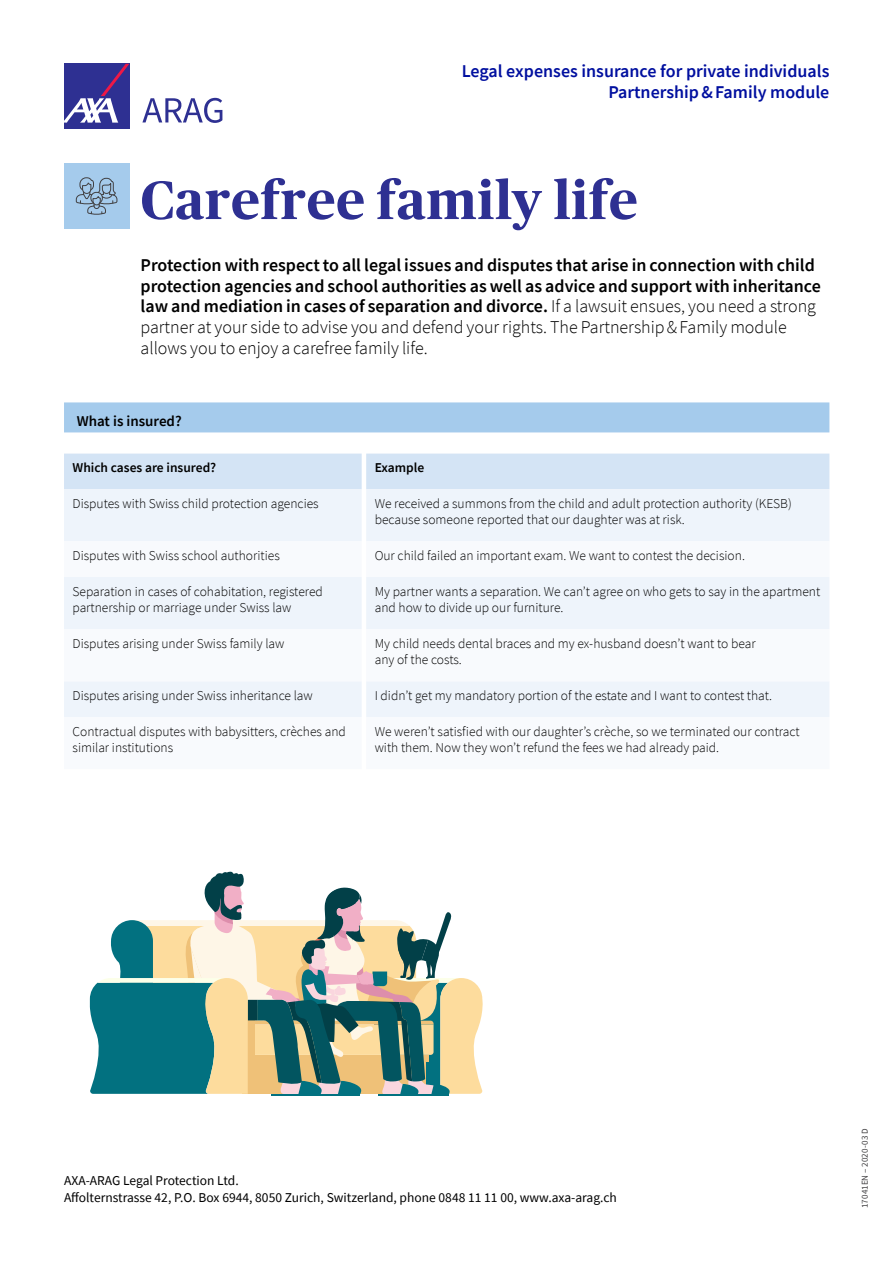
<style>
.page{position:relative;width:893px;height:1263px;background:#fff}
.page>*{position:absolute;margin:0;border:0;box-sizing:border-box;transform-origin:0 0}
.t1{font:700 54px "Publico Headline";letter-spacing:.02em;color:#2e3092}
.t2{font:600 18px/20.7px "Source Sans Pro";color:#000}
.t3{font:600 18px/20.7px "Source Sans Pro";color:#000f9f;text-align:right}
.t4{font:600 15px "Source Sans Pro";color:#000}
.t5{font:300 13.5px/16.5px "Source Sans Pro";color:#000}
.t6{font:13.5px/17.2px "Source Sans Pro";color:#000}
.t7{font:600 13.5px "Source Sans Pro";color:#000}
.t8{font:9px "Source Sans Pro";letter-spacing:.015em;color:#414042}
.s1{font-weight:300}
</style>
<div class="page">
<div style="left:64px;top:402px;width:765px;height:30px;background:#a5cbec"></div>
<div style="left:64px;top:454px;width:765px;height:35px;background:#d4e4f5"></div>
<div style="left:64px;top:489px;width:765px;height:52px;background:#eef4fb"></div>
<svg style="left:64px;top:577px;width:765px;height:140px;fill:#eef4fb"></svg>
<div style="left:64px;top:163px;width:65px;height:66px;background:#a5cbec"></div>
<svg style="left:75px;top:177px;width:43px;height:38px"></svg>
<div style="left:64px;top:64px;width:65px;height:65px;background:#2e3092"></div>
<svg style="left:64px;top:64px;width:65px;height:59px"></svg>
<svg style="left:142px;top:98px;width:80px;height:25px"></svg>
<svg style="left:90px;top:871px;width:393px;height:225px"></svg>
<h2 class="t3" style="left:462px;top:61px;width:369px">Legal expenses insurance for private individuals<br>Partnership&amp;Family module</h2>
<h1 class="t1" style="left:141px;top:161px;width:498px">Carefree family life</h1>
<p class="t2" style="left:141px;top:254px;width:682px">Protection with respect to all legal issues and disputes that arise in connection with child protection agencies and school authorities as well as advice and support with inheritance law and mediation in cases of separation and divorce. <span class="s1">If a lawsuit ensues, you need a strong partner at your side to advise you and defend your rights. The Partnership&amp;Family module allows you to enjoy a carefree family life.</span></p>
<p class="t4" style="left:77px;top:411px;width:106px">What is insured?</p>
<p class="t7" style="left:73px;top:459px;width:145px">Which cases are insured?</p>
<p class="t7" style="left:375px;top:459px;width:51px">Example</p>
<p class="t5" style="left:73px;top:495px;width:248px">Disputes with Swiss child protection agencies</p>
<p class="t5" style="left:375px;top:495px;width:419px">We received a summons from the child and adult protection authority (KESB) because someone reported that our daughter was at risk.</p>
<p class="t5" style="left:73px;top:547px;width:209px">Disputes with Swiss school authorities</p>
<p class="t5" style="left:375px;top:547px;width:372px">Our child failed an important exam. We want to contest the decision.</p>
<p class="t5" style="left:73px;top:583px;width:252px">Separation in cases of cohabitation, registered partnership or marriage under Swiss law</p>
<p class="t5" style="left:375px;top:583px;width:447px">My partner wants a separation. We can’t agree on who gets to say in the apartment and how to divide up our furniture.</p>
<p class="t5" style="left:73px;top:635px;width:213px">Disputes arising under Swiss family law</p>
<p class="t5" style="left:375px;top:635px;width:383px">My child needs dental braces and my ex-husband doesn’t want to bear any of the costs.</p>
<p class="t5" style="left:73px;top:687px;width:242px">Disputes arising under Swiss inheritance law</p>
<p class="t5" style="left:375px;top:687px;width:399px">I didn’t get my mandatory portion of the estate and I want to contest that.</p>
<p class="t5" style="left:73px;top:723px;width:275px">Contractual disputes with babysitters, crèches and similar institutions</p>
<p class="t5" style="left:375px;top:723px;width:426px">We weren’t satisfied with our daughter’s crèche, so we terminated our contract with them. Now they won’t refund the fees we had already paid.</p>
<p class="t6" style="left:64px;top:1172px;width:554px">AXA-ARAG Legal Protection Ltd.<br>Affolternstrasse 42, P.O. Box 6944, 8050 Zurich, Switzerland, phone 0848 11 11 00, www.axa-arag.ch</p>
<p class="t8" style="left:859px;top:1208px;width:81px;rotate:-90deg">17041EN – 2020-03 D</p>
</div>
